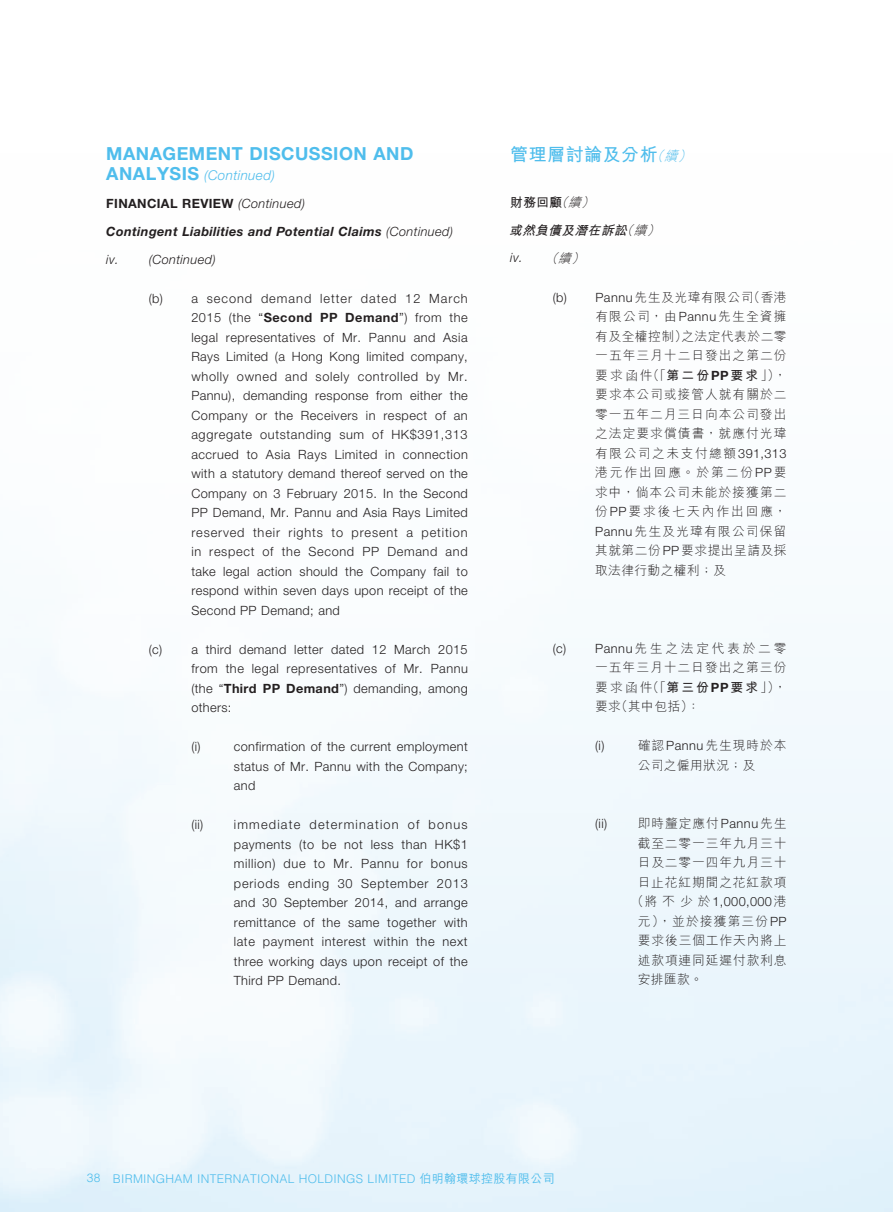
<style>
.page{position:relative;width:893px;height:1212px;background:#fff}
.page>*{position:absolute;margin:0;border:0;box-sizing:border-box;transform-origin:0 0}
.t1{font:700 18px "Helvetica Neue";letter-spacing:.03em;color:#4fbdec}
.t2{font:700 18px "M Hei HK";letter-spacing:.03em;color:#4fbdec}
.t3{font:italic 300 13.5px "Helvetica Neue";letter-spacing:.03em;color:#4fbdec}
.t4{font:300 12.75px/19.5px "Helvetica Neue";letter-spacing:.03em;color:#231f20;text-align:justify}
.t5{font:300 12.75px/19.5px "M Hei HK";letter-spacing:.065em;color:#231f20;text-align:justify}
.t6{font:italic 700 12.75px/28px "Helvetica Neue";letter-spacing:.03em;color:#231f20}
.t7{font:300 12.75px/19.5px "Helvetica Neue";letter-spacing:.08em;color:#231f20}
.t8{font:italic 700 12.75px/28px "M Hei HK";color:#231f20}
.t9{font:700 12.75px "Helvetica Neue";color:#231f20}
.t10{font:italic 300 12.75px "Helvetica Neue";color:#231f20}
.t11{font:300 12px "Helvetica";letter-spacing:.025em;color:#4fbdec}
.s1{font-weight:700;font-style:normal;font-size:18px}
.s2{font-weight:300}
.s3{font-weight:700}
.s4{font-weight:300;font-style:italic;font-size:13.5px}
.s5{font-style:normal}
.s6{font-family:"M Hei HK"}
.s7{font-family:"Helvetica Neue"}
.s8{font-family:"Helvetica Neue";font-weight:700}
.s9{font-family:"M Hei HK";font-weight:500}
</style>
<div class="page">
<div style="left:0;top:0;width:893px;height:1212px;background:linear-gradient(to bottom,#fff,#e9f5fb)"></div>
<h1 class="t1" style="left:106px;top:142px;width:309px">MANAGEMENT DISCUSSION AND</h1>
<p class="t3" style="left:106px;top:167px;width:170px"><span class="s1">ANALYSIS</span> (Continued)</p>
<p class="t9" style="left:106px;top:195px;width:40px">Financi</p>
<p class="t9" style="left:161px;top:195px;width:31px">al Review</p>
<p class="t6" style="left:106px;top:189px;width:348px;text-indent:132px"><span class="s2">(Continued)<br></span>Contingent Liabilities and Potential Claims <span class="s2">(Continued) iv. (Continued)</span></p>
<p class="t7" style="left:191px;top:288px;width:278px;text-indent:-43px">(b) a second demand letter dated 12 March<br>2015 (the “<span class="s3">Second PP</span></p>
<p class="t4" style="left:191px;top:307px;width:278px;text-indent:154px"><span class="s3">Demand</span>”) from the legal representatives of Mr. Pannu and Asia Rays Limited (a Hong Kong limited company, wholly owned and solely controlled by Mr.<br>Pannu), demanding response from either the Company or the Receivers in respect of an aggregate outstanding sum of HK$391,313 accrued to Asia Rays Limited in connection with a statutory demand thereof served on the Company on 3 February 2015. In the Second PP Demand, Mr. Pannu and Asia Rays Limited reserved their rights to present a petition in respect of the Second PP</p>
<p class="t4" style="left:191px;top:541px;width:278px;text-indent:196px">Demand and take legal action should the Company fail to respond within seven days upon receipt of the Second PP Demand; and</p>
<p class="t4" style="left:191px;top:639px;width:278px;text-indent:-43px">(c) a third demand letter dated 12 March 2015 from the legal representatives of Mr. Pannu (the “<span class="s3">Third PP Demand</span>”) demanding, among others:</p>
<p class="t4" style="left:191px;top:736px;width:11px">(i)</p>
<p class="t4" style="left:234px;top:736px;width:235px">confirmation of the current employment status of Mr. Pannu with the Company; and</p>
<p class="t4" style="left:234px;top:814px;width:235px;text-indent:-43px">(ii) immediate determination of bonus payments (to be not less than HK$1 million) due to Mr. Pannu for bonus periods ending 30 September 2013 and 30 September 2014, and arrange remittance of the same together with late payment interest within the next three working days upon receipt of the Third PP Demand.</p>
<h1 class="t2" style="left:510px;top:141px;width:187px">管理層討論及分析<span class="s4">（續）</span></h1>
<p class="t8" style="left:509px;top:187px;width:157px"><span class="s5">財務回顧</span><span class="s2">（續）<br></span>或然負債及潛在訴訟<span class="s2">（續）</span></p>
<p class="t10" style="left:510px;top:250px;width:80px">iv. <span class="s6">（續）</span></p>
<p class="t5" style="left:595px;top:287px;width:193px;text-indent:-42px"><span class="s7">(b) pannu</span>先生及光瑋有限公司（香港有限公司，由<span class="s7">pannu</span>先生全資擁有及全權控制）之法定代表於二零一五年三月十二日發出之第二份要求函件（「<span class="s3">第二份</span><span class="s8">pp</span><span class="s3">要求</span>」），要求本公司或接管人就有關於二零一五年二月三日向本公司發出之法定要求償債書，就應付光瑋有限公司之未支付總額<span class="s7">391,313</span>港元作出回應。於第二份<span class="s7">pp</span>要求中，倘本公司未能於接獲第二份<span class="s7">pp</span>要求後七天內作出回應，<span class="s7">pannu</span>先生及光瑋有限公司保留其就第二份<span class="s7">pp</span>要求提出呈請及採取法律行動之權利；及</p>
<p class="t5" style="left:595px;top:638px;width:193px;text-indent:-42px"><span class="s7">(c) pannu</span>先生之法定代表於二零一五年三月十二日發出之第三份要求函件（「<span class="s3">第三份</span><span class="s8">pp</span><span class="s3">要求</span>」），要求（其中包括）：</p>
<p class="t4" style="left:595px;top:736px;width:11px">(i)</p>
<p class="t5" style="left:638px;top:735px;width:150px">確認<span class="s7">pannu</span>先生現時於本公司之僱用狀況；及</p>
<p class="t4" style="left:595px;top:814px;width:13px">(ii)</p>
<p class="t5" style="left:638px;top:813px;width:150px">即時釐定應付<span class="s7">pannu</span>先生截至二零一三年九月三十日及二零一四年九月三十日止花紅期間之花紅款項</p>
<p class="t4" style="left:631px;top:892px;width:157px"><span class="s6">（將不少於</span>1,000,000<span class="s6">港</span></p>
<p class="t5" style="left:638px;top:911px;width:150px">元），並於接獲第三份<span class="s7">pp</span>要求後三個工作天內將上述款項連同延遲付款利息安排匯款。</p>
<p class="t11" style="left:87px;top:1171px;width:470px">38 BI RMI NGHAM INTERNATIONAL HOLDI NGS LI MITED <span class="s9">伯明翰環球控股有限公司</span></p>
</div>
